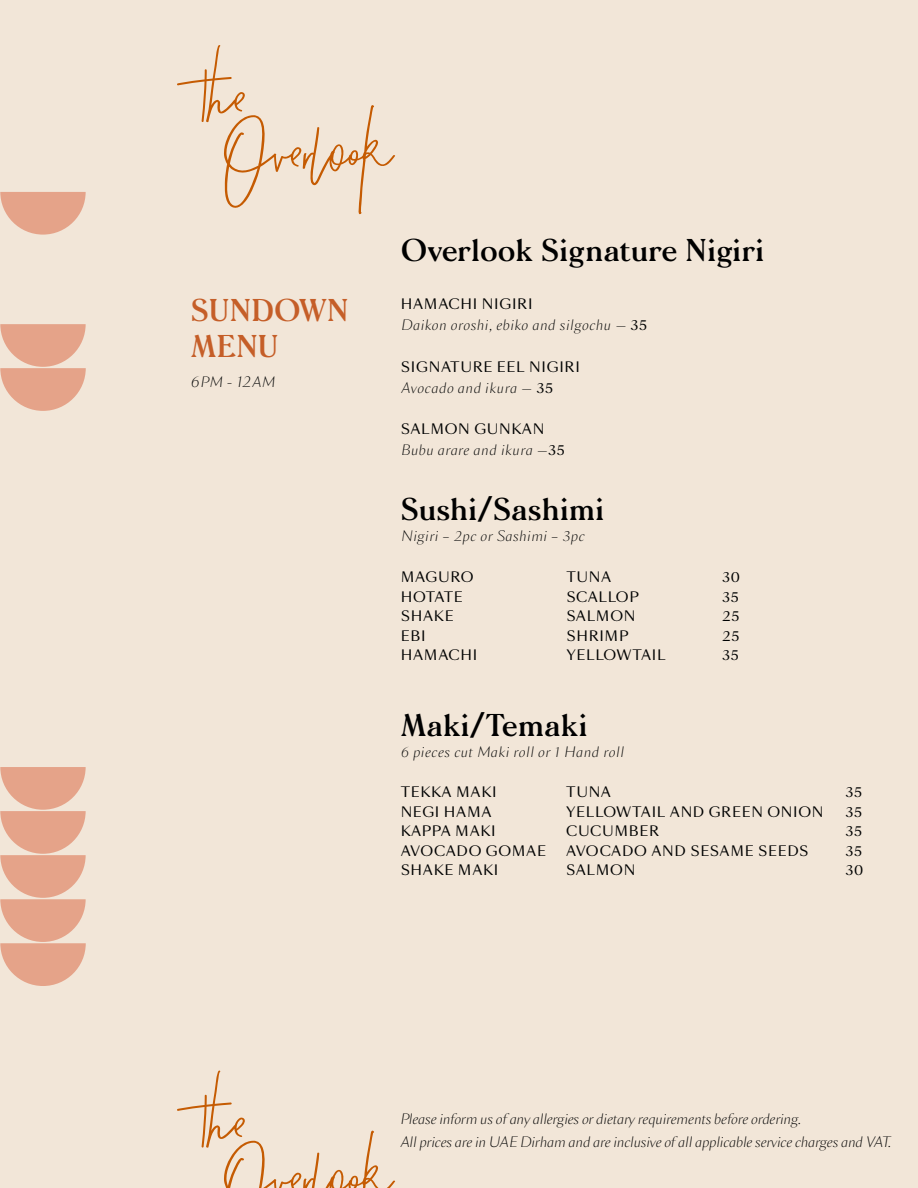
<style>
.page{position:relative;width:918px;height:1188px;background:#f2e6d8}
.page>*{position:absolute;margin:0;border:0;box-sizing:border-box;transform-origin:0 0}
.t1{font:700 30px "Morion";color:#000}
.t2{font:700 30px/36px "Morion";color:#c55e28}
.t3{font:13.5px/21px "Sang Bleu Sans";letter-spacing:.05em;color:#000101}
.t4{font:italic 300 13.5px/22.5px "Sang Bleu Sans";color:#000}
.t5{font:italic 300 13.5px/21px "Sang Bleu Sans";letter-spacing:.05em;color:#000101}
.s1{font-weight:400;font-style:normal}
.s2{font-style:normal}
.s3{font-weight:300;font-style:italic}
.s4{font-weight:300}
</style>
<div class="page">
<svg style="left:0;top:192px;width:86px;height:43px"></svg>
<svg style="left:0;top:767px;width:86px;height:219px"></svg>
<svg style="left:0;top:324px;width:86px;height:87px"></svg>
<svg style="left:177px;top:45px;width:219px;height:170px"></svg>
<svg style="left:177px;top:1070px;width:219px;height:118px"></svg>
<h1 class="t2" style="left:191px;top:289px;width:159px">SUNDOWN<br>MENU</h1>
<p class="t5" style="left:191px;top:372px;width:85px">6PM - 12AM</p>
<h1 class="t1" style="left:401px;top:225px;width:365px">Overlook Signature Nigiri</h1>
<p class="t5" style="left:401px;top:294px;width:248px"><span class="s1">HAMACHI NIGIRI<br></span>Daikon oroshi, ebiko and silgochu <span class="s2">—</span> <span class="s1">35</span></p>
<p class="t3" style="left:401px;top:356px;width:181px">SIGNATURE EEL NIGIRI<br><span class="s3">Avocado and ikura</span> <span class="s4">—</span> 35</p>
<p class="t5" style="left:401px;top:419px;width:165px"><span class="s1">SALMON GUNKAN<br></span>Bubu arare and ikura <span class="s2">—</span><span class="s1">35</span></p>
<h1 class="t1" style="left:401px;top:483px;width:205px">Sushi/Sashimi</h1>
<p class="t5" style="left:401px;top:526px;width:185px">Nigiri – 2pc or Sashimi – 3pc</p>
<p class="t3" style="left:401px;top:567px;width:74px">MAGURO</p>
<p class="t3" style="left:566px;top:567px;width:46px">TUNA</p>
<p class="t3" style="left:722px;top:567px;width:19px">30</p>
<p class="t3" style="left:401px;top:587px;width:63px">HOTATE</p>
<p class="t3" style="left:566px;top:587px;width:74px">SCALLOP</p>
<p class="t3" style="left:722px;top:587px;width:18px">35</p>
<p class="t3" style="left:401px;top:606px;width:54px">SHAKE</p>
<p class="t3" style="left:566px;top:606px;width:71px">SALMON</p>
<p class="t3" style="left:722px;top:606px;width:19px">25</p>
<p class="t3" style="left:401px;top:625px;width:26px">EBI</p>
<p class="t3" style="left:566px;top:625px;width:63px">SHRIMP</p>
<p class="t3" style="left:722px;top:625px;width:19px">25</p>
<p class="t3" style="left:401px;top:645px;width:78px">HAMACHI</p>
<p class="t3" style="left:566px;top:645px;width:101px">YELLOWTAIL</p>
<p class="t3" style="left:722px;top:645px;width:18px">35</p>
<h1 class="t1" style="left:401px;top:699px;width:188px">Maki/Temaki</h1>
<p class="t5" style="left:401px;top:742px;width:225px">6 pieces cut Maki roll or 1 Hand roll</p>
<p class="t3" style="left:401px;top:782px;width:97px">TEKKA MAKI</p>
<p class="t3" style="left:566px;top:782px;width:46px">TUNA</p>
<p class="t3" style="left:846px;top:782px;width:18px">35</p>
<p class="t3" style="left:401px;top:801px;width:92px">NEGI HAMA</p>
<p class="t3" style="left:566px;top:801px;width:259px">YELLOWTAIL AND GREEN ONION</p>
<p class="t3" style="left:846px;top:801px;width:18px">35</p>
<p class="t3" style="left:401px;top:821px;width:97px">KAPPA MAKI</p>
<p class="t3" style="left:566px;top:821px;width:95px">CUCUMBER</p>
<p class="t3" style="left:846px;top:821px;width:18px">35</p>
<p class="t3" style="left:401px;top:840px;width:147px">AVOCADO GOMAE</p>
<p class="t3" style="left:566px;top:840px;width:244px">AVOCADO AND SESAME SEEDS</p>
<p class="t3" style="left:846px;top:840px;width:18px">35</p>
<p class="t3" style="left:401px;top:860px;width:99px">SHAKE MAKI</p>
<p class="t3" style="left:566px;top:860px;width:71px">SALMON</p>
<p class="t3" style="left:846px;top:860px;width:19px">30</p>
<p class="t4" style="left:400px;top:1108px;width:492px">Please inform us of any allergies or dietary requirements before ordering.<br>All prices are in UAE Dirham and are inclusive of all applicable service charges and VAT.</p>
</div>
